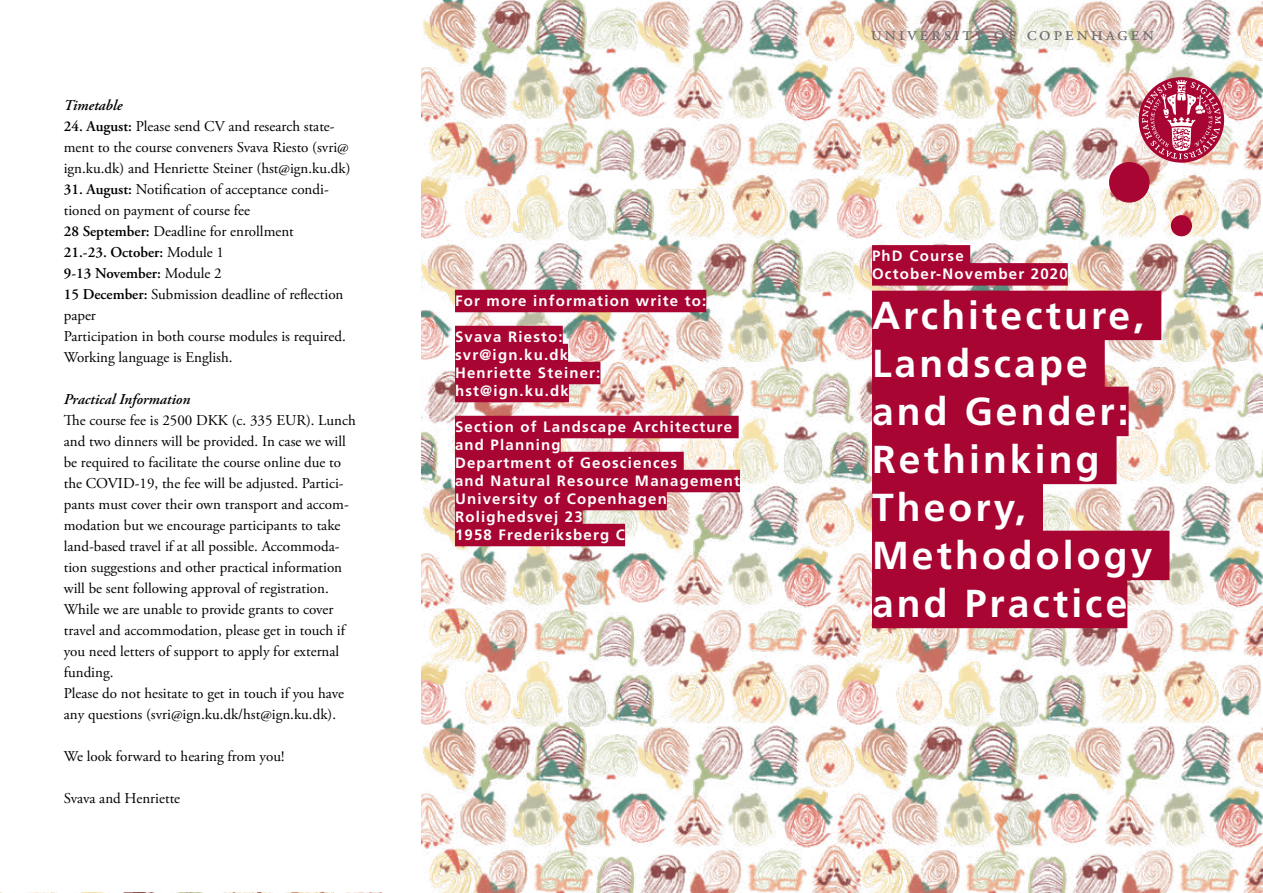
<style>
.page{position:relative;width:1263px;height:893px;background:#fff}
.page>*{position:absolute;margin:0;border:0;box-sizing:border-box;transform-origin:0 0}
.t1{font:700 39px/48px "Frutiger LT Std";letter-spacing:.08em;color:#fff}
.t2{font:20.25px "Adobe Garamond Pro";letter-spacing:.13em;color:#6d6e71}
.t3{font:15px/21px "Adobe Garamond Pro";color:#000}
.t4{font:700 15px/18px "Frutiger LT Std";letter-spacing:.08em;color:#fff}
.t5{font:15px "Adobe Garamond Pro";letter-spacing:-.04em;color:#000}
.t6{font:italic 600 15px "Adobe Garamond Pro";color:#000}
.s1{font-weight:600}
</style>
<div class="page">
<img style="left:421px;top:726px;width:842px;height:167px">
<img style="left:421px;top:0;width:842px;height:726px">
<div style="left:455px;top:290px;width:251px;height:22px;background:#a90533"></div>
<div style="left:455px;top:326px;width:108px;height:22px;background:#a90533"></div>
<div style="left:455px;top:344px;width:113px;height:22px;background:#a90533"></div>
<div style="left:455px;top:362px;width:145px;height:22px;background:#a90533"></div>
<div style="left:455px;top:380px;width:114px;height:22px;background:#a90533"></div>
<div style="left:455px;top:416px;width:284px;height:22px;background:#a90533"></div>
<div style="left:455px;top:434px;width:106px;height:22px;background:#a90533"></div>
<div style="left:455px;top:452px;width:229px;height:22px;background:#a90533"></div>
<div style="left:455px;top:470px;width:285px;height:22px;background:#a90533"></div>
<div style="left:455px;top:488px;width:212px;height:22px;background:#a90533"></div>
<div style="left:455px;top:506px;width:128px;height:22px;background:#a90533"></div>
<div style="left:455px;top:524px;width:170px;height:22px;background:#a90533"></div>
<svg style="left:1139px;top:77px;width:85px;height:86px"></svg>
<div style="left:1109px;top:162px;width:40px;height:41px;background:#a90533;border-radius:50%"></div>
<div style="left:1171px;top:215px;width:21px;height:21px;background:#a90533;border-radius:50%"></div>
<svg style="left:1142px;top:80px;width:79px;height:79px;background:#c15472"></svg>
<div style="left:872px;top:291px;width:289px;height:49px;background:#a90533"></div>
<div style="left:872px;top:339px;width:233px;height:49px;background:#a90533"></div>
<div style="left:872px;top:387px;width:256px;height:49px;background:#a90533"></div>
<div style="left:872px;top:435px;width:244px;height:49px;background:#a90533"></div>
<div style="left:872px;top:483px;width:171px;height:49px;background:#a90533"></div>
<div style="left:872px;top:531px;width:297px;height:49px;background:#a90533"></div>
<div style="left:872px;top:579px;width:255px;height:49px;background:#a90533"></div>
<div style="left:872px;top:245px;width:98px;height:23px;background:#a90533"></div>
<div style="left:872px;top:263px;width:196px;height:23px;background:#a90533"></div>
<p class="t6" style="left:64px;top:96px;width:60px">Timetable</p>
<p class="t3" style="left:64px;top:116px;width:288px"><span class="s1">24. August:</span> Please send CV and research state&shy;ment to the course conveners Svava Riesto (svri@ ign.ku.dk) and Henriette Steiner (hst@ign.ku.dk)</p>
<p class="t3" style="left:64px;top:179px;width:283px"><span class="s1">31. August:</span> Notification of acceptance condi&shy;tioned on payment of course fee<br><span class="s1">28 September:</span> Deadline for enrollment<br><span class="s1">21.-23. October:</span> Module 1<br><span class="s1">9-13 November:</span> Module 2<br><span class="s1">15 December:</span> Submission deadline of reflection paper<br>Participation in both course modules is required.<br>Working language is English.</p>
<p class="t6" style="left:64px;top:390px;width:128px">Practical Information</p>
<p class="t3" style="left:64px;top:410px;width:293px">The course fee is 2500 DKK (c. 335 EUR). Lunch and two dinners will be provided. In case we will be required to facilitate the course online due to the COVID-19, the fee will be adjusted. Partici&shy;pants must cover their own transport and accom&shy;modation but we encourage participants to take land-based travel if at all possible. Accommoda&shy;tion suggestions and other practical information will be sent following approval of registration.<br>While we are unable to provide grants to cover travel and accommodation, please get in touch if you need letters of support to apply for external funding.<br>Please do not hesitate to get in touch if you have any questions (svri@ign.ku.dk/hst@ign.ku.dk).</p>
<p class="t5" style="left:64px;top:747px;width:222px">We look forward to hearing from you!</p>
<p class="t3" style="left:64px;top:788px;width:118px">Svava and Henriette</p>
<p class="t4" style="left:455px;top:291px;width:253px">For more information write to:</p>
<p class="t4" style="left:455px;top:327px;width:147px">Svava Riesto: svr@ign.ku.dk<br>Henriette Steiner: hst@ign.ku.dk</p>
<p class="t4" style="left:455px;top:417px;width:286px">Section of Landscape Architecture and Planning<br>Department of Geosciences<br>and Natural Resource Management<br>University of Copenhagen<br>Rolighedsvej 23<br>1958 Frederiksberg C</p>
<h2 class="t2" style="left:871px;top:21px;width:285px">university of copenhagen</h2>
<p class="t4" style="left:872px;top:247px;width:197px">PhD Course<br>October-November 2020</p>
<h1 class="t1" style="left:872px;top:292px;width:282px">Architecture,<br>Landscape and Gender:<br>Rethinking<br>Theory,<br>Methodology and Practice</h1>
</div>
